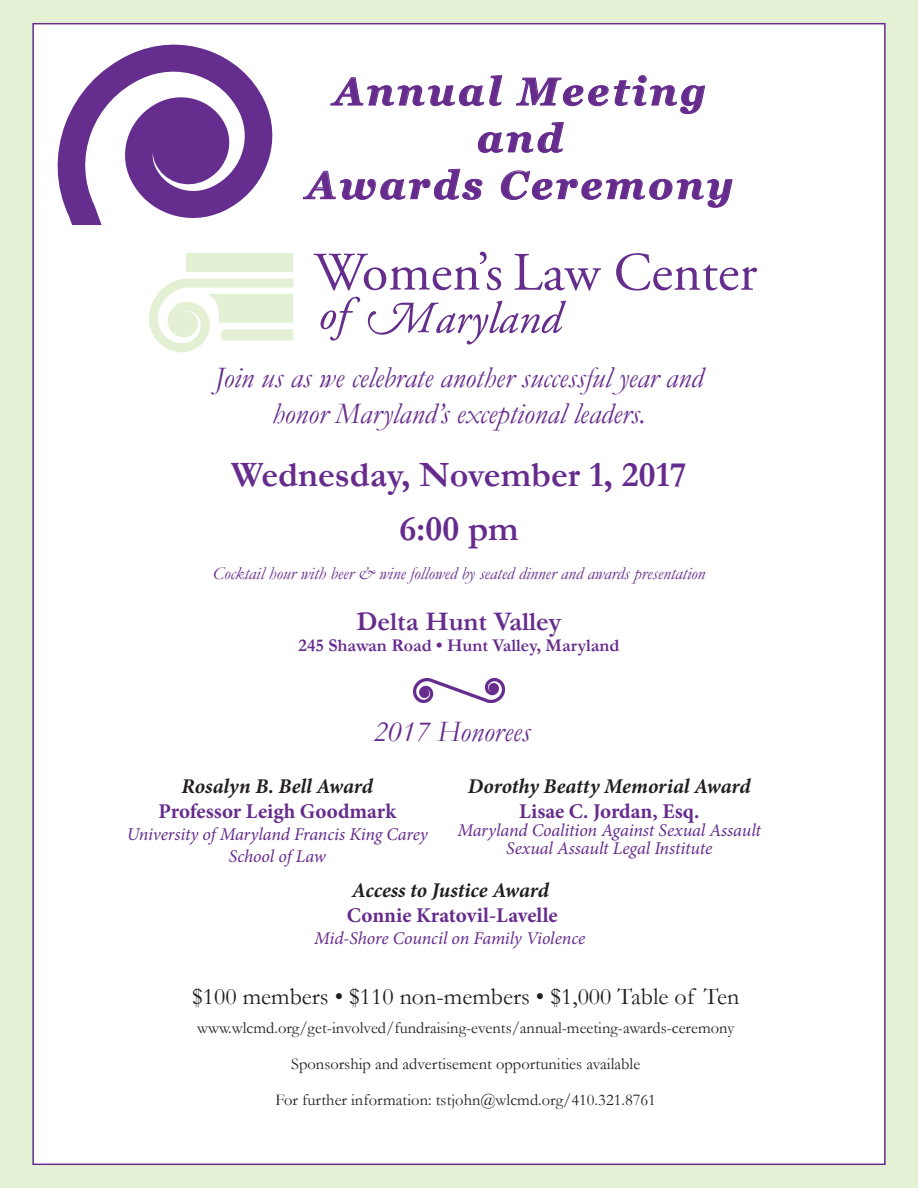
<style>
.page{position:relative;width:918px;height:1188px;background:#e5f1d4}
.page>*{position:absolute;margin:0;border:0;box-sizing:border-box;transform-origin:0 0}
.t1{font:italic 700 39px/46.8px "Georgia";letter-spacing:.09em;color:#662c8d;text-align:center}
.t2{font:700 36px "Garamond";color:#662c8d}
.t3{font:italic 30px "Garamond";color:#662c8d}
.t4{font:700 27px "Garamond";color:#662c8d}
.t5{font:24px "Garamond";color:#231f20}
.t6{font:italic 700 21px "Minion Pro";letter-spacing:-.005em;color:#231f20}
.t7{font:700 21px "Minion Pro";color:#662c8d}
.t8{font:italic 18px "Minion Pro";letter-spacing:-.01em;color:#662c8d}
.t9{font:italic 18px "Garamond";color:#662c8d}
.t10{font:700 18px "Garamond";color:#662c8d}
.t11{font:16.5px "Garamond";color:#231f20}
</style>
<div class="page">
<div style="left:32px;top:23px;width:854px;height:1142px;background:#fff;border:2px solid #662c8d"></div>
<svg style="left:330px;top:75px;width:172px;height:31px"></svg>
<svg style="left:516px;top:75px;width:189px;height:39px"></svg>
<svg style="left:478px;top:122px;width:86px;height:31px"></svg>
<svg style="left:303px;top:168px;width:180px;height:32px"></svg>
<svg style="left:501px;top:170px;width:232px;height:38px"></svg>
<img style="left:413px;top:678px;width:92px;height:25px">
<svg style="left:314px;top:252px;width:187px;height:38px"></svg>
<svg style="left:514px;top:254px;width:87px;height:37px"></svg>
<svg style="left:616px;top:253px;width:141px;height:38px"></svg>
<div style="left:187px;top:254px;width:106px;height:18px;background:#e4f0d4"></div>
<svg style="left:149px;top:278px;width:144px;height:74px"></svg>
<svg style="left:320px;top:297px;width:40px;height:44px"></svg>
<svg style="left:368px;top:301px;width:198px;height:44px"></svg>
<svg style="left:57px;top:44px;width:216px;height:181px"></svg>
<p class="t1" style="left:334px;top:68px;width:373px">Annual Meeting and</p>
<p class="t1" style="left:307px;top:162px;width:428px">Awards Ceremony</p>
<p class="t3" style="left:215px;top:357px;width:490px">Join us as we celebrate another successful year and</p>
<p class="t3" style="left:272px;top:393px;width:375px">honor Maryland’s exceptional leaders.</p>
<p class="t2" style="left:231px;top:450px;width:457px">Wednesday, November 1, 2017</p>
<p class="t2" style="left:399px;top:504px;width:121px">6:00 pm</p>
<p class="t9" style="left:213px;top:562px;width:494px">Cocktail hour with beer &amp; wine followed by seated dinner and awards presentation</p>
<p class="t4" style="left:356px;top:603px;width:207px">Delta Hunt Valley</p>
<p class="t10" style="left:299px;top:633px;width:322px">245 Shawan Road • Hunt Valley, Maryland</p>
<p class="t3" style="left:373px;top:711px;width:159px">2017 Honorees</p>
<p class="t6" style="left:468px;top:771px;width:284px">Dorothy Beatty Memorial Award</p>
<p class="t7" style="left:519px;top:797px;width:182px">Lisae C. Jordan, Esq.</p>
<p class="t8" style="left:458px;top:818px;width:305px">Maryland Coalition Against Sexual Assault</p>
<p class="t8" style="left:506px;top:836px;width:208px">Sexual Assault Legal Institute</p>
<p class="t6" style="left:182px;top:771px;width:193px">Rosalyn B. Bell Award</p>
<p class="t7" style="left:159px;top:797px;width:239px">Professor Leigh Goodmark</p>
<p class="t8" style="left:127px;top:822px;width:303px">University of Maryland Francis King Carey</p>
<p class="t8" style="left:229px;top:844px;width:98px">School of Law</p>
<p class="t6" style="left:352px;top:875px;width:199px">Access to Justice Award</p>
<p class="t7" style="left:347px;top:901px;width:212px">Connie Kratovil-Lavelle</p>
<p class="t8" style="left:314px;top:926px;width:273px">Mid-Shore Council on Family Violence</p>
<p class="t5" style="left:192px;top:980px;width:549px">$100 members • $110 non-members • $1,000 Table of Ten</p>
<p class="t11" style="left:197px;top:1016px;width:539px">www.wlcmd.org/get-involved/fundraising-events/annual-meeting-awards-ceremony</p>
<p class="t11" style="left:291px;top:1052px;width:351px">Sponsorship and advertisement opportunities available</p>
<p class="t11" style="left:276px;top:1088px;width:382px">For further information: tstjohn@wlcmd.org/410.321.8761</p>
</div>
